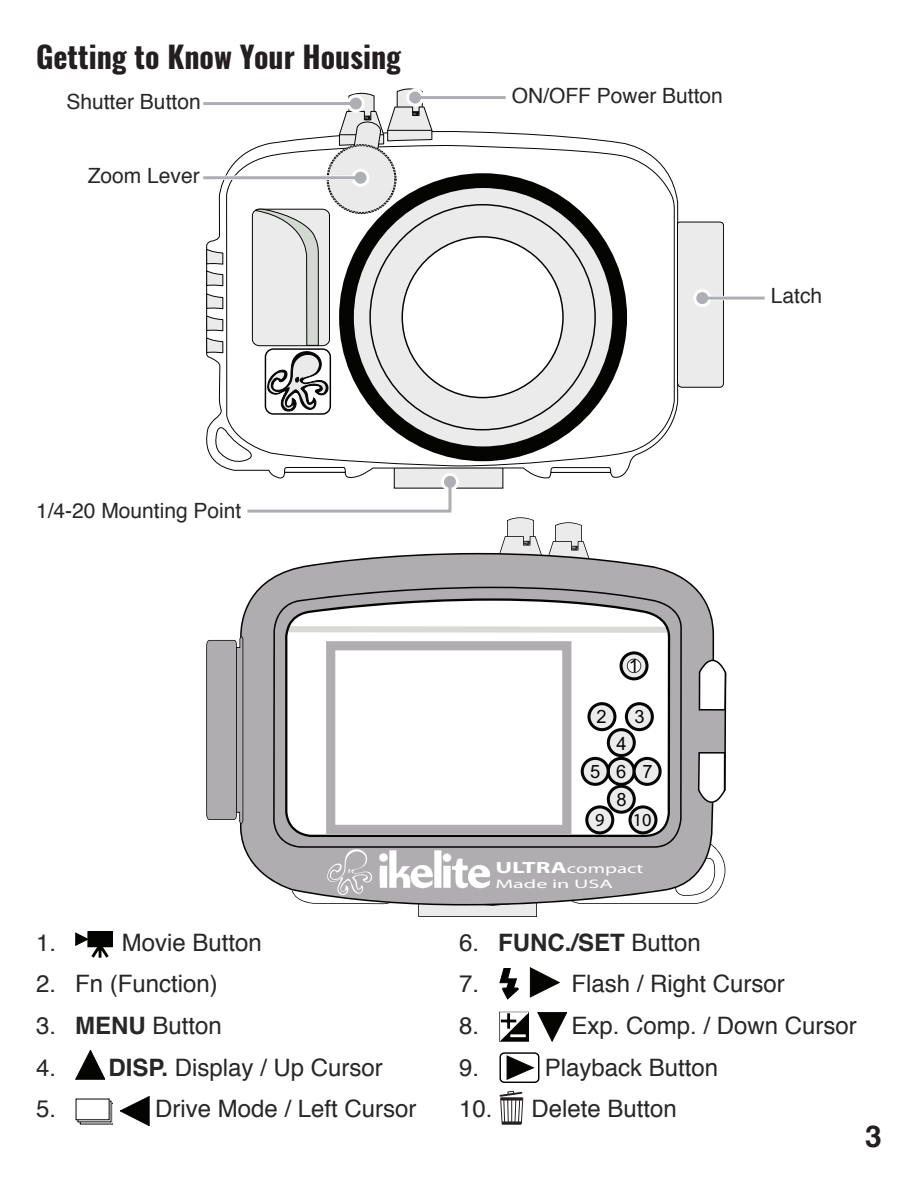
<style>
.page{position:relative;width:918px;height:1188px;background:#fff}
.page>*{position:absolute;margin:0;border:0;box-sizing:border-box;transform-origin:0 0}
.t1{font:700 30px "Oswald";color:#231f20}
.t2{font:700 30px "Helvetica";color:#231f20}
.t3{font:24px/41.7px "Helvetica";color:#272729}
.t4{font:21px "Helvetica";color:#272729}
.t5{font:18.3px/27.9px "Arial";color:#040503}
.t6{font:18.3px "Myriad";color:#040503}
.t7{font:13.8px "Myriad Pro";color:#fff;scale:1.52 1}
.t8{font:12.3px "Myriad";color:#fff;scale:1.8 1}
.s1{font-weight:700}
.s2{font-weight:700;font-size:16.2px}
</style>
<div class="page">
<div style="left:394px;top:468px;width:109px;height:20px;background:#ebebec"></div>
<svg style="left:206px;top:131px;width:472px;height:349px"></svg>
<div style="left:265px;top:348px;width:66px;height:67px;border:1px solid #040503;border-radius:8px"></div>
<div style="left:252px;top:209px;width:78px;height:137px;border:1px solid #040503;border-radius:7px"></div>
<svg style="left:255px;top:131px;width:74px;height:281px"></svg>
<svg style="left:206px;top:249px;width:18px;height:37px"></svg>
<svg style="left:206px;top:293px;width:18px;height:16px"></svg>
<svg style="left:206px;top:315px;width:18px;height:39px"></svg>
<svg style="left:550px;top:467px;width:61px;height:6px"></svg>
<svg style="left:346px;top:181px;width:274px;height:273px;background:#adadad"></svg>
<div style="left:339px;top:173px;width:288px;height:288px;border:15px solid #040503;border-radius:50%"></div>
<div style="left:370px;top:205px;width:225px;height:225px;background:#ebebec;border-radius:50%"></div>
<div style="left:402px;top:237px;width:161px;height:161px;background:#fff;border-radius:50%"></div>
<div style="left:677px;top:221px;width:47px;height:167px;background:#ebebec"></div>
<svg style="left:339px;top:89px;width:94px;height:76px"></svg>
<svg style="left:327px;top:145px;width:69px;height:69px"></svg>
<div style="left:328px;top:146px;width:67px;height:67px;background:#eaeaeb;border-radius:50%"></div>
<div style="left:328px;top:145px;width:67px;height:68px;border:1px dashed #040503;border-radius:50%"></div>
<svg style="left:203px;top:179px;width:127px;height:1px"></svg>
<svg style="left:351px;top:169px;width:18px;height:18px"></svg>
<hr style="left:203px;top:176px;width:158px;height:3px;background:#aeafb3">
<div style="left:355px;top:172px;width:12px;height:12px;background:#aeafb3;border-radius:50%"></div>
<div style="left:310px;top:101px;width:46px;height:5px;background:#fff"></div>
<svg style="left:347px;top:95px;width:18px;height:18px"></svg>
<hr style="left:203px;top:102px;width:153px;height:3px;background:#aeafb3">
<div style="left:350px;top:98px;width:12px;height:12px;background:#aeafb3;border-radius:50%"></div>
<div style="left:441px;top:473px;width:18px;height:18px;background:#fff;border-radius:50%"></div>
<svg style="left:206px;top:422px;width:248px;height:91px"></svg>
<div style="left:444px;top:476px;width:12px;height:12px;background:#aeafb3;border-radius:50%"></div>
<hr style="left:702px;top:296px;width:177px;height:4px;background:#fff">
<div style="left:693px;top:289px;width:18px;height:18px;background:#fff;border-radius:50%"></div>
<hr style="left:702px;top:297px;width:63px;height:3px;background:#aeafb3">
<div style="left:696px;top:292px;width:12px;height:12px;background:#aeafb3;border-radius:50%"></div>
<div style="left:415px;top:95px;width:77px;height:5px;background:#fff"></div>
<svg style="left:406px;top:89px;width:18px;height:18px"></svg>
<hr style="left:415px;top:96px;width:91px;height:3px;background:#aeafb3">
<div style="left:409px;top:92px;width:12px;height:12px;background:#aeafb3;border-radius:50%"></div>
<svg style="left:504px;top:517px;width:78px;height:21px"></svg>
<svg style="left:470px;top:538px;width:118px;height:15px;fill:#ebebec"></svg>
<svg style="left:240px;top:553px;width:486px;height:338px;fill:#b0adb0"></svg>
<svg style="left:273px;top:587px;width:409px;height:261px"></svg>
<svg style="left:699px;top:645px;width:27px;height:66px"></svg>
<svg style="left:698px;top:752px;width:27px;height:65px"></svg>
<svg style="left:288px;top:626px;width:380px;height:7px;background:#dcdcdb"></svg>
<svg style="left:292px;top:844px;width:434px;height:73px"></svg>
<svg style="left:326px;top:641px;width:245px;height:193px"></svg>
<svg style="left:581px;top:702px;width:81px;height:132px"></svg>
<svg style="left:620px;top:651px;width:29px;height:29px"></svg>
<svg style="left:206px;top:634px;width:52px;height:193px;background:#a6a4a6"></svg>
<div style="left:88px;top:932px;width:24px;height:15px;border:1px solid #040503"></div>
<svg style="left:75px;top:933px;width:37px;height:24px"></svg>
<svg style="left:112px;top:1103px;width:1px;height:21px"></svg>
<svg style="left:120px;top:1096px;width:29px;height:30px"></svg>
<svg style="left:500px;top:968px;width:19px;height:31px"></svg>
<svg style="left:507px;top:1056px;width:27px;height:24px"></svg>
<div style="left:500px;top:1052px;width:39px;height:31px;border:1px solid #040503;border-radius:4px"></div>
<svg style="left:76px;top:1050px;width:29px;height:29px"></svg>
<svg style="left:530px;top:968px;width:30px;height:29px"></svg>
<svg style="left:538px;top:1012px;width:29px;height:29px"></svg>
<div style="left:499px;top:1012px;width:30px;height:29px;border:1px solid #040503"></div>
<svg style="left:500px;top:1012px;width:28px;height:29px"></svg>
<hr style="left:510px;top:1034px;width:16px;height:3px;background:#fff">
<svg style="left:500px;top:1091px;width:23px;height:33px"></svg>
<p class="t1" style="left:36px;top:36px;width:367px">Getting to Know Your Housing</p>
<p class="t4" style="left:66px;top:85px;width:136px">Shutter Button</p>
<p class="t4" style="left:512px;top:79px;width:213px">ON/OFF Power Button</p>
<p class="t4" style="left:88px;top:159px;width:114px">Zoom Lever</p>
<p class="t4" style="left:771px;top:280px;width:53px">Latch</p>
<p class="t4" style="left:36px;top:494px;width:207px">1/4-20 Mounting Point</p>
<p class="t3" style="left:36px;top:922px;width:22px">1.</p>
<p class="t3" style="left:122px;top:922px;width:142px">Movie Button</p>
<p class="t3" style="left:36px;top:964px;width:183px">2. Fn (Function)</p>
<p class="t3" style="left:36px;top:1005px;width:187px">3. <span class="s1">MENU</span> Button</p>
<p class="t3" style="left:36px;top:1047px;width:348px">4. <span class="s1">DISP.</span> Display / Up Cursor<br>5.</p>
<p class="t3" style="left:155px;top:1089px;width:263px">Drive Mode / Left Cursor</p>
<p class="t5" style="left:629px;top:652px;width:12px">1</p>
<p class="t5" style="left:597px;top:703px;width:12px">2</p>
<p class="t5" style="left:634px;top:703px;width:12px">3</p>
<p class="t5" style="left:616px;top:730px;width:12px">4</p>
<p class="t5" style="left:590px;top:758px;width:12px">5</p>
<p class="t5" style="left:616px;top:758px;width:12px">6<br>8</p>
<p class="t5" style="left:642px;top:758px;width:12px">7</p>
<p class="t6" style="left:595px;top:811px;width:11px">9</p>
<p class="t6" style="left:633px;top:811px;width:20px">10</p>
<p class="t7" style="left:495px;top:860px;width:99px"><span class="s2">ULTRA</span>compact</p>
<p class="t8" style="left:495px;top:878px;width:67px">Made in USA</p>
<p class="t3" style="left:459px;top:922px;width:243px">6. <span class="s1">FUNC./SET</span> Button<br>7.</p>
<p class="t3" style="left:572px;top:964px;width:215px">Flash / Right Cursor</p>
<p class="t3" style="left:459px;top:1005px;width:22px">8.</p>
<p class="t3" style="left:572px;top:1005px;width:287px">Exp. Comp. / Down Cursor</p>
<p class="t3" style="left:459px;top:1047px;width:22px">9.</p>
<p class="t3" style="left:545px;top:1047px;width:175px">Playback Button</p>
<p class="t3" style="left:459px;top:1089px;width:219px">10. Delete Button</p>
<p class="t2" style="left:865px;top:1112px;width:18px">3</p>
</div>
